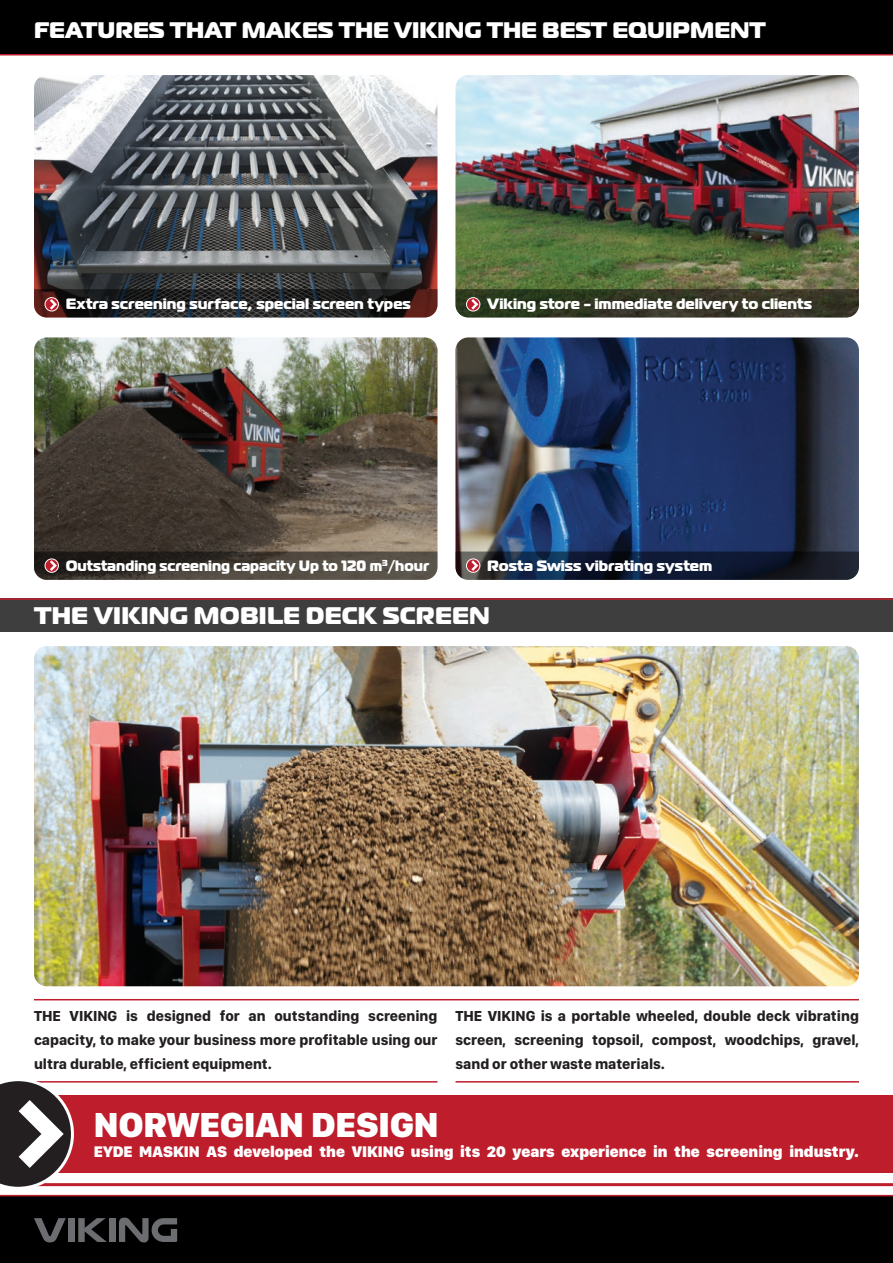
<style>
.page{position:relative;width:893px;height:1263px;background:#fff}
.page>*{position:absolute;margin:0;border:0;box-sizing:border-box;transform-origin:0 0}
.t1{font:900 36px "SF Compact Display";color:#fff}
.t2{font:800 24px "Magistral";letter-spacing:.01em;color:#fff}
.t3{font:800 22.5px "Magistral";color:#fff}
.t4{font:900 15.9px "SF Compact Display";color:#fff}
.t5{font:700 15px/24px "SF Compact Display";color:#231f20;text-align:justify}
.t6{font:800 15px "Magistral";color:#fff}
.t7{font:800 15px "Magistral";color:#fff;scale:.95 1}
</style>
<div class="page">
<div style="left:0;top:1195px;width:893px;height:68px;background:#000"></div>
<hr style="left:0;top:1183px;width:893px;height:3px;background:#be1d2c">
<hr style="left:0;top:1195px;width:893px;height:1px;background:#be1d2c">
<div style="left:0;top:0;width:893px;height:54px;background:#000"></div>
<hr style="left:0;top:54px;width:893px;height:2px;background:#be1d2c">
<svg style="left:34px;top:1218px;width:32px;height:24px"></svg>
<div style="left:68px;top:1218px;width:7px;height:24px;background:#6c6d70"></div>
<svg style="left:78px;top:1218px;width:29px;height:24px"></svg>
<div style="left:109px;top:1218px;width:6px;height:24px;background:#6c6d70"></div>
<svg style="left:119px;top:1217px;width:58px;height:25px"></svg>
<div style="left:0;top:1095px;width:893px;height:77px;background:#be1d2c"></div>
<hr style="left:34px;top:999px;width:825px;height:1px;background:#be1d2c">
<div style="left:0;top:598px;width:893px;height:33px;background:#3e3e3f"></div>
<hr style="left:34px;top:1081px;width:403px;height:1px;background:#be1d2c">
<hr style="left:455px;top:1081px;width:404px;height:1px;background:#be1d2c">
<hr style="left:0;top:598px;width:893px;height:2px;background:#be1d2c">
<img style="left:34px;top:646px;width:825px;height:340px">
<img style="left:34px;top:337px;width:403px;height:214px">
<img style="left:455px;top:75px;width:404px;height:214px">
<img style="left:455px;top:337px;width:404px;height:214px">
<img style="left:34px;top:75px;width:403px;height:214px">
<svg style="left:34px;top:289px;width:403px;height:28px;background:#272223"></svg>
<div style="left:45px;top:297px;width:14px;height:14px;border:1px solid #fff;border-radius:50%"></div>
<svg style="left:34px;top:551px;width:403px;height:29px;background:#453e37"></svg>
<div style="left:45px;top:558px;width:14px;height:15px;border:1px solid #fff;border-radius:50%"></div>
<svg style="left:455px;top:551px;width:404px;height:29px;background:#192236"></svg>
<div style="left:466px;top:558px;width:14px;height:15px;border:1px solid #fff;border-radius:50%"></div>
<svg style="left:455px;top:289px;width:404px;height:28px;background:#353926"></svg>
<div style="left:466px;top:297px;width:14px;height:14px;border:1px solid #fff;border-radius:50%"></div>
<svg style="left:0;top:1081px;width:74px;height:106px;background:#6e6062"></svg>
<h3 class="t3" style="left:34px;top:15px;width:733px">FEATURES THAT MAKES THE VIKING THE BEST EQUIPMENT</h3>
<p class="t6" style="left:66px;top:294px;width:347px">Extra screening surface, special screen types</p>
<p class="t6" style="left:487px;top:294px;width:326px">Viking store - immediate delivery to clients</p>
<p class="t7" style="left:66px;top:555px;width:384px">Outstanding screening capacity Up to 120 m<sup>3</sup>/hour</p>
<p class="t6" style="left:487px;top:555px;width:226px">Rosta Swiss vibrating system</p>
<h2 class="t2" style="left:34px;top:600px;width:457px">THE VIKING MOBILE DECK SCREEN</h2>
<p class="t5" style="left:34px;top:1003px;width:405px">THE VIKING is designed for an outstanding screening capacity, to make your business more profitable using our ultra durable, efficient equipment.</p>
<p class="t5" style="left:455px;top:1003px;width:405px">THE VIKING is a portable wheeled, double deck vibrating screen, screening topsoil, compost, woodchips, gravel, sand or other waste materials.</p>
<h1 class="t1" style="left:94px;top:1098px;width:346px">NORWEGIAN DESIGN</h1>
<p class="t4" style="left:94px;top:1140px;width:766px">EYDE MASKIN AS developed the VIKING using its 20 years experience in the screening industry.</p>
</div>
